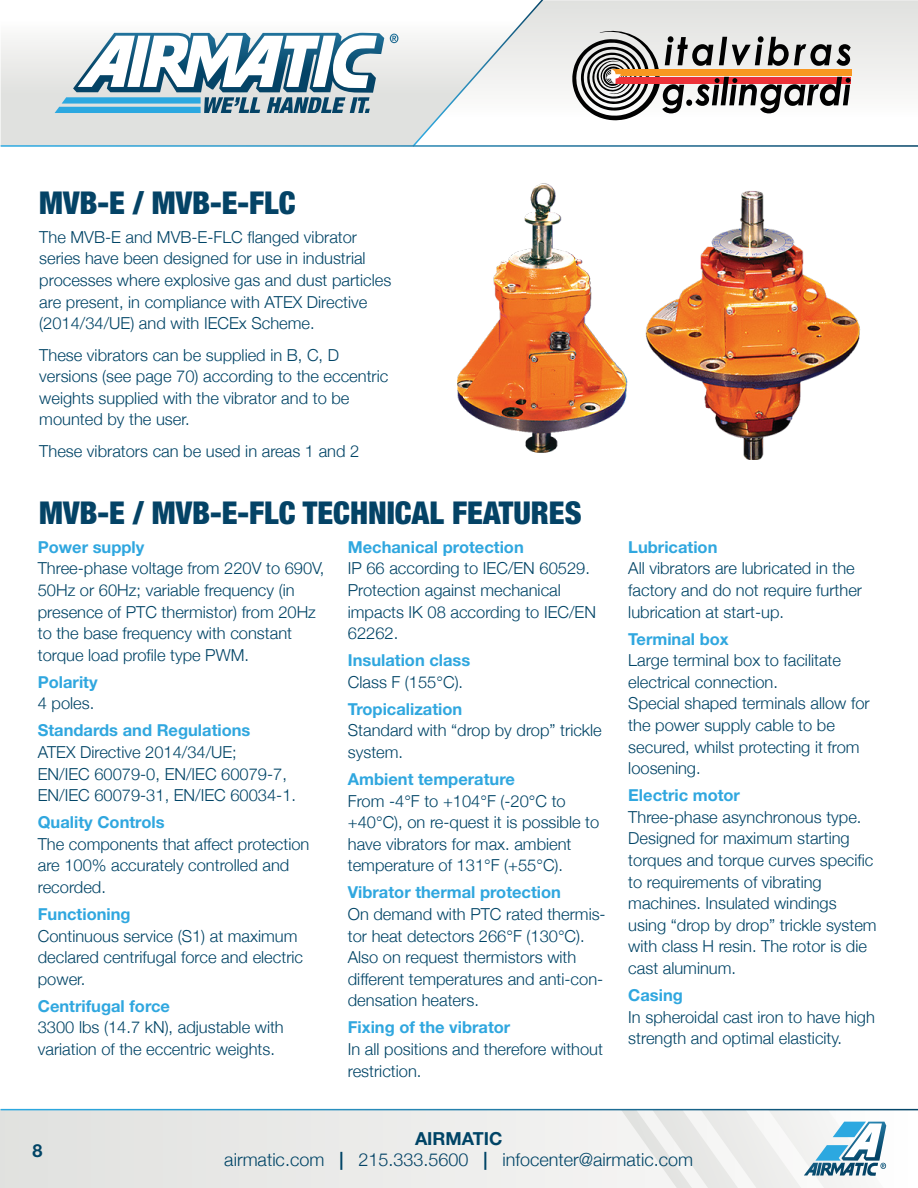
<style>
.page{position:relative;width:918px;height:1188px;background:#fff}
.page>*{position:absolute;margin:0;border:0;box-sizing:border-box;transform-origin:0 0}
.t1{font:900 condensed 31.5px "Helvetica Neue";color:#044366}
.t2{font:300 18px "Helvetica Neue";color:#046}
.t3{font:700 18px "Helvetica Neue LT Std";color:#046}
.t4{font:300 16.5px/21.6px "Helvetica Neue";color:#046}
.t5{font:700 16.5px "Helvetica Neue LT Std";color:#30a7df}
.s1{font-family:"Helvetica Neue LT Std";font-weight:700}
.s2{color:#044366}
</style>
<div class="page">
<svg style="left:546px;top:0;width:372px;height:121px"></svg>
<svg style="left:1px;top:32px;width:410px;height:113px;background:#e2e3e2"></svg>
<svg style="left:411px;top:0;width:135px;height:145px"></svg>
<div style="left:1px;top:1110px;width:917px;height:78px;background:#eaeae9"></div>
<svg style="left:621px;top:1110px;width:265px;height:78px"></svg>
<svg style="left:390px;top:34px;width:8px;height:9px"></svg>
<svg style="left:55px;top:33px;width:329px;height:80px"></svg>
<svg style="left:572px;top:30px;width:279px;height:90px"></svg>
<img style="left:457px;top:183px;width:138px;height:270px">
<img style="left:595px;top:191px;width:266px;height:269px">
<h1 class="t1" style="left:39px;top:184px;width:258px">MVB-E / MVB-E-FLC</h1>
<p class="t4" style="left:39px;top:226px;width:354px">The MVB-E and MVB-E-FLC flanged vibrator series have been designed for use in industrial processes where explosive gas and dust particles are present, in compliance with ATEX Directive (2014/34/UE) and with IECEx Scheme.</p>
<p class="t4" style="left:39px;top:344px;width:351px">These vibrators can be supplied in B, C, D versions (see page 70) according to the eccentric weights supplied with the vibrator and to be mounted by the user.</p>
<p class="t4" style="left:39px;top:440px;width:322px">These vibrators can be used in areas 1 and 2</p>
<h1 class="t1" style="left:39px;top:493px;width:544px">MVB-E / MVB-E-FLC TECHNICAL FEATURES</h1>
<p class="t5" style="left:38px;top:537px;width:108px">Power supply</p>
<p class="t4" style="left:38px;top:557px;width:288px">Three-phase voltage from 220V to 690V, 50Hz or 60Hz; variable frequency (in presence of PTC thermistor) from 20Hz to the base frequency with constant torque load profile type PWM.</p>
<p class="t5" style="left:38px;top:672px;width:61px">Polarity</p>
<p class="t4" style="left:38px;top:692px;width:58px">4 poles.</p>
<p class="t5" style="left:38px;top:720px;width:214px">Standards and Regulations</p>
<p class="t4" style="left:38px;top:741px;width:260px">ATEX Directive 2014/34/UE;<br>EN/IEC 60079-0, EN/IEC 60079-7,<br>EN/IEC 60079-31, EN/IEC 60034-1.</p>
<p class="t5" style="left:38px;top:812px;width:128px">Quality Controls</p>
<p class="t4" style="left:38px;top:833px;width:273px">The components that affect protection are 100% accurately controlled and recorded.</p>
<p class="t5" style="left:38px;top:904px;width:94px">Functioning</p>
<p class="t4" style="left:38px;top:925px;width:267px">Continuous service (S1) at maximum declared centrifugal force and electric power.</p>
<p class="t5" style="left:38px;top:996px;width:134px">Centrifugal force</p>
<p class="t4" style="left:38px;top:1016px;width:248px">3300 lbs (14.7 kN), adjustable with variation of the eccentric weights.</p>
<p class="t5" style="left:348px;top:537px;width:177px">Mechanical protection</p>
<p class="t4" style="left:348px;top:557px;width:250px">IP 66 according to IEC/EN 60529.<br>Protection against mechanical impacts IK 08 according to IEC/EN<br>62262.</p>
<p class="t5" style="left:348px;top:650px;width:124px">Insulation class</p>
<p class="t4" style="left:348px;top:671px;width:117px">Class F (155°C).</p>
<p class="t5" style="left:348px;top:699px;width:116px">Tropicalization</p>
<p class="t4" style="left:348px;top:719px;width:255px">Standard with “drop by drop” trickle system.</p>
<p class="t5" style="left:348px;top:769px;width:169px">Ambient temperature</p>
<p class="t4" style="left:348px;top:790px;width:253px">From -4°F to +104°F (-20°C to +40°C), on re-quest it is possible to have vibrators for max. ambient temperature of 131°F (+55°C).</p>
<p class="t5" style="left:348px;top:882px;width:215px">Vibrator thermal protection</p>
<p class="t4" style="left:348px;top:903px;width:259px">On demand with PTC rated thermis&shy;tor heat detectors 266°F (130°C).<br>Also on request thermistors with different temperatures and anti-con&shy;densation heaters.</p>
<p class="t5" style="left:348px;top:1017px;width:164px">Fixing of the vibrator</p>
<p class="t4" style="left:348px;top:1038px;width:257px">In all positions and therefore without restriction.</p>
<p class="t5" style="left:628px;top:537px;width:91px">Lubrication</p>
<p class="t4" style="left:628px;top:557px;width:235px">All vibrators are lubricated in the factory and do not require further lubrication at start-up.</p>
<p class="t5" style="left:628px;top:628px;width:102px">Terminal box</p>
<p class="t4" style="left:628px;top:649px;width:243px">Large terminal box to facilitate electrical connection.<br>Special shaped terminals allow for the power supply cable to be secured, whilst protecting it from loosening.</p>
<p class="t5" style="left:628px;top:785px;width:113px">Electric motor</p>
<p class="t4" style="left:628px;top:806px;width:250px">Three-phase asynchronous type.<br>Designed for maximum starting torques and torque curves specific to requirements of vibrating machines. Insulated windings using “drop by drop” trickle system with class H resin. The rotor is die cast aluminum.</p>
<p class="t5" style="left:628px;top:985px;width:56px">Casing</p>
<p class="t4" style="left:628px;top:1006px;width:248px">In spheroidal cast iron to have high strength and optimal elasticity.</p>
<p class="t3" style="left:32px;top:1140px;width:12px">8</p>
<p class="t3" style="left:415px;top:1127px;width:89px">AIRMATIC</p>
<p class="t2" style="left:224px;top:1149px;width:470px">airmatic.com <span class="s1">|</span> <span class="s2">215.333.5600</span> <span class="s1">|</span> infocenter@airmatic.com</p>
</div>
